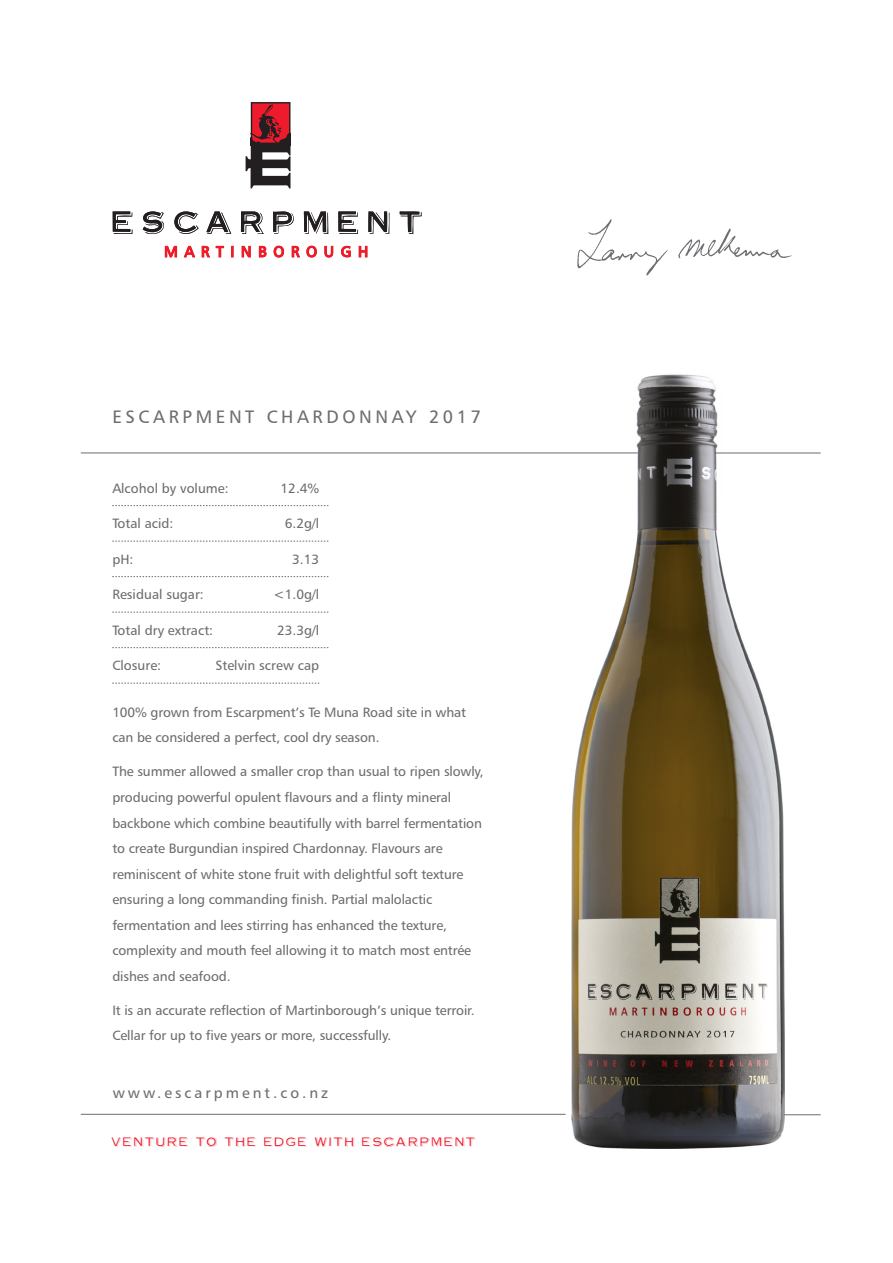
<style>
.page{position:relative;width:893px;height:1263px;background:#fff}
.page>*{position:absolute;margin:0;border:0;box-sizing:border-box;transform-origin:0 0}
.Heading_A4{font:18px "Humanist 777 BT Roman B";letter-spacing:.2em;color:#6c6d70}
.t1{font:15px "Stick On S Caps SSK";letter-spacing:.1em;color:#ee1b2c}
.t2{font:15px "Humanist 777 BT Roman B";letter-spacing:.2em;color:#6c6d70}
.Body_A4{font:13.5px/25.5px "Humanist 777 BT Roman B";letter-spacing:-.01em;color:#6c6d70}
.Details_A4{font:13.5px "Humanist 777 BT Roman B";color:#6c6d70}
</style>
<div class="page">
<svg style="left:113px;top:211px;width:19px;height:23px"></svg>
<svg style="left:143px;top:211px;width:21px;height:23px"></svg>
<svg style="left:174px;top:211px;width:24px;height:23px"></svg>
<svg style="left:206px;top:211px;width:25px;height:23px"></svg>
<svg style="left:241px;top:211px;width:23px;height:23px"></svg>
<svg style="left:273px;top:211px;width:21px;height:23px"></svg>
<svg style="left:304px;top:211px;width:24px;height:23px"></svg>
<svg style="left:338px;top:211px;width:20px;height:23px"></svg>
<svg style="left:368px;top:211px;width:21px;height:23px"></svg>
<svg style="left:400px;top:211px;width:22px;height:23px"></svg>
<svg style="left:165px;top:246px;width:12px;height:11px"></svg>
<svg style="left:184px;top:246px;width:11px;height:11px"></svg>
<svg style="left:202px;top:246px;width:7px;height:11px"></svg>
<svg style="left:216px;top:246px;width:8px;height:11px"></svg>
<svg style="left:242px;top:246px;width:8px;height:11px"></svg>
<svg style="left:259px;top:246px;width:7px;height:11px"></svg>
<svg style="left:274px;top:246px;width:10px;height:11px"></svg>
<svg style="left:292px;top:246px;width:7px;height:11px"></svg>
<svg style="left:307px;top:246px;width:9px;height:11px"></svg>
<svg style="left:325px;top:246px;width:8px;height:11px"></svg>
<svg style="left:341px;top:246px;width:9px;height:11px"></svg>
<svg style="left:359px;top:246px;width:8px;height:11px"></svg>
<svg style="left:246px;top:102px;width:44px;height:86px"></svg>
<img style="left:251px;top:102px;width:39px;height:43px">
<img style="left:577px;top:219px;width:215px;height:57px">
<img style="left:572px;top:374px;width:212px;height:774px">
<hr style="left:81px;top:453px;width:557px;height:1px;background:#6c6d70">
<hr style="left:81px;top:1114px;width:485px;height:1px;background:#6c6d70">
<hr style="left:714px;top:453px;width:107px;height:1px;background:#6c6d70">
<hr style="left:784px;top:1114px;width:37px;height:1px;background:#6c6d70">
<svg style="left:112px;top:505px;width:216px;height:1px"></svg>
<svg style="left:112px;top:541px;width:216px;height:1px"></svg>
<svg style="left:112px;top:576px;width:216px;height:1px"></svg>
<svg style="left:112px;top:612px;width:216px;height:1px"></svg>
<svg style="left:112px;top:647px;width:216px;height:1px"></svg>
<svg style="left:112px;top:683px;width:207px;height:1px"></svg>
<p class="Heading_A4" style="left:112px;top:406px;width:370px">ESCARPMENT CHARDONNAY 2017</p>
<p class="Details_A4" style="left:112px;top:480px;width:118px">Alcohol by volume:</p>
<p class="Details_A4" style="left:280px;top:480px;width:40px">12.4%</p>
<p class="Details_A4" style="left:112px;top:515px;width:63px">Total acid:</p>
<p class="Details_A4" style="left:285px;top:515px;width:36px">6.2g/l</p>
<p class="Details_A4" style="left:112px;top:551px;width:23px">pH:</p>
<p class="Details_A4" style="left:292px;top:551px;width:29px">3.13</p>
<p class="Details_A4" style="left:112px;top:586px;width:93px">Residual sugar:</p>
<p class="Details_A4" style="left:274px;top:586px;width:47px">&lt;1.0g/l</p>
<p class="Details_A4" style="left:112px;top:622px;width:102px">Total dry extract:</p>
<p class="Details_A4" style="left:277px;top:622px;width:44px">23.3g/l</p>
<p class="Details_A4" style="left:112px;top:657px;width:50px">Closure:</p>
<p class="Details_A4" style="left:215px;top:657px;width:105px">Stelvin screw cap</p>
<p class="Body_A4" style="left:112px;top:699px;width:355px">100% grown from Escarpment’s Te Muna Road site in what can be considered a perfect, cool dry season.</p>
<p class="Body_A4" style="left:112px;top:759px;width:373px">The summer allowed a smaller crop than usual to ripen slowly, producing powerful opulent flavours and a flinty mineral backbone which combine beautifully with barrel fermentation to create Burgundian inspired Chardonnay. Flavours are reminiscent of white stone fruit with delightful soft texture ensuring a long commanding finish. Partial malolactic fermentation and lees stirring has enhanced the texture, complexity and mouth feel allowing it to match most entrée dishes and seafood.</p>
<p class="Body_A4" style="left:112px;top:997px;width:364px">It is an accurate reflection of Martinborough’s unique terroir.<br>Cellar for up to five years or more, successfully.</p>
<p class="t2" style="left:113px;top:1083px;width:217px">www.escarpment.co.nz</p>
<p class="t1" style="left:112px;top:1135px;width:366px">VENTURE TO THE EDGE WITH ESCARPMENT</p>
</div>
